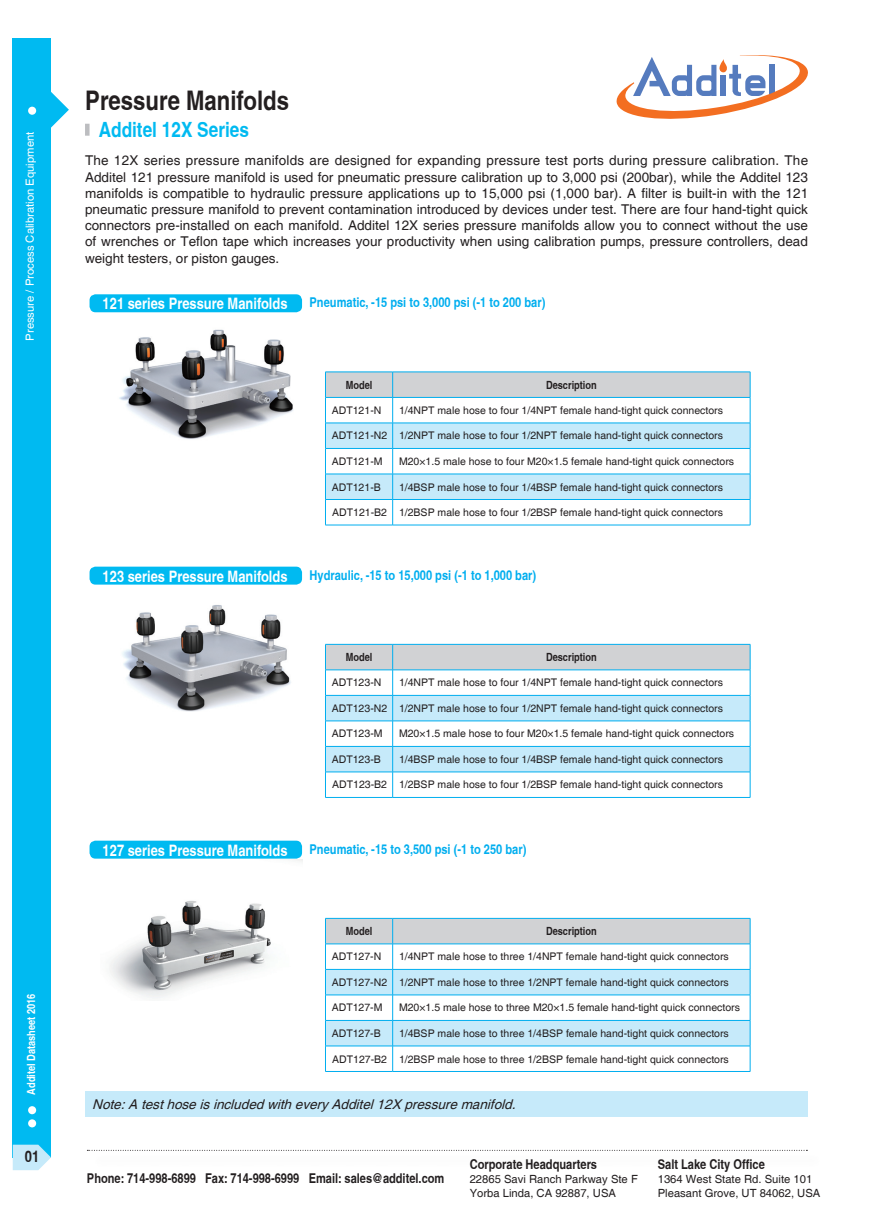
<style>
.page{position:relative;width:893px;height:1212px;background:#fff}
.page>*{position:absolute;margin:0;border:0;box-sizing:border-box;transform-origin:0 0}
.t1{font:700 condensed 27px "Helvetica";color:#231f20}
.t2{font:700 condensed 21px "Helvetica";color:#00baf1}
.t3{font:700 condensed 15.75px "Helvetica";color:#fff}
.t4{font:700 condensed 15.75px "Helvetica";color:#231f20}
.t5{font:13.5px/16.2px "Helvetica";color:#231f20;text-align:justify}
.t6{font:700 condensed 13.5px "Helvetica";color:#00aeef}
.t7{font:700 condensed 13.5px "Helvetica";color:#231f20}
.t8{font:italic 13.5px "Helvetica";color:#231f20}
.t9{font:11.25px/13.5px "Helvetica";color:#231f20}
.t10{font:700 condensed 11.25px "Helvetica";color:#231f20}
.t11{font:11.25px "Helvetica";color:#fff}
.t12{font:700 condensed 11.25px "Helvetica";color:#fff}
.t13{font:10.5px "Helvetica";color:#231f20}
</style>
<div class="page">
<div style="left:13px;top:38px;width:38px;height:1119px;background:#00baf1"></div>
<svg style="left:51px;top:92px;width:18px;height:36px"></svg>
<svg style="left:616px;top:55px;width:192px;height:64px"></svg>
<div style="left:28px;top:107px;width:8px;height:8px;background:#fff;border-radius:50%"></div>
<div style="left:28px;top:1119px;width:8px;height:8px;background:#fff;border-radius:50%"></div>
<div style="left:28px;top:1106px;width:8px;height:8px;background:#fff;border-radius:50%"></div>
<svg style="left:13px;top:1145px;width:38px;height:25px"></svg>
<svg style="left:87px;top:1150px;width:720px;height:1px"></svg>
<svg style="left:325px;top:372px;width:426px;height:153px"></svg>
<hr style="left:325px;top:525px;width:68px;height:1px;background:#00aeef">
<hr style="left:393px;top:525px;width:357px;height:1px;background:#00aeef">
<svg style="left:325px;top:644px;width:426px;height:153px"></svg>
<hr style="left:325px;top:797px;width:68px;height:1px;background:#00aeef">
<hr style="left:393px;top:797px;width:357px;height:1px;background:#00aeef">
<div style="left:85px;top:1091px;width:723px;height:26px;background:#c6eafa"></div>
<div style="left:90px;top:294px;width:212px;height:18px;background:#00baf1;border-radius:6px"></div>
<div style="left:90px;top:567px;width:212px;height:18px;background:#00baf1;border-radius:6px"></div>
<div style="left:85px;top:124px;width:5px;height:12px;background:#bcbdc0"></div>
<img style="left:119px;top:329px;width:174px;height:110px">
<img style="left:122px;top:605px;width:169px;height:107px">
<svg style="left:325px;top:918px;width:426px;height:153px"></svg>
<hr style="left:325px;top:1071px;width:68px;height:1px;background:#00aeef">
<hr style="left:393px;top:1071px;width:357px;height:1px;background:#00aeef">
<div style="left:90px;top:841px;width:212px;height:18px;background:#00baf1;border-radius:6px"></div>
<img style="left:109px;top:859px;width:193px;height:140px">
<p class="t11" style="left:23px;top:341px;width:210px;rotate:-90deg">Pressure / Process Calibration Equipment</p>
<p class="t12" style="left:24px;top:1095px;width:102px;rotate:-90deg">Additel Datasheet 2016</p>
<h3 class="t4" style="left:25px;top:1147px;width:16px">01</h3>
<h1 class="t1" style="left:85px;top:84px;width:205px">Pressure Manifolds</h1>
<h2 class="t2" style="left:99px;top:117px;width:152px">Additel 12X Series</h2>
<p class="t5" style="left:85px;top:153px;width:725px">The 12X series pressure manifolds are designed for expanding pressure test ports during pressure calibration. The Additel 121 pressure manifold is used for pneumatic pressure calibration up to 3,000 psi (200bar), while the Additel 123 manifolds is compatible to hydraulic pressure applications up to 15,000 psi (1,000 bar). A filter is built-in with the 121 pneumatic pressure manifold to prevent contamination introduced by devices under test. There are four hand-tight quick connectors pre-installed on each manifold. Additel 12X series pressure manifolds allow you to connect without the use of wrenches or Teflon tape which increases your productivity when using calibration pumps, pressure controllers, dead weight testers, or piston gauges.</p>
<h3 class="t3" style="left:103px;top:294px;width:186px">121 series Pressure Manifolds</h3>
<p class="t6" style="left:310px;top:294px;width:237px">Pneumatic, -15 psi to 3,000 psi (-1 to 200 bar)</p>
<h3 class="t3" style="left:103px;top:566px;width:186px">123 series Pressure Manifolds</h3>
<p class="t10" style="left:346px;top:378px;width:28px">Model</p>
<p class="t10" style="left:546px;top:378px;width:52px">Description</p>
<p class="t13" style="left:332px;top:404px;width:51px">ADT121-N</p>
<p class="t13" style="left:399px;top:404px;width:325px">1/4NPT male hose to four 1/4NPT female hand-tight quick connectors</p>
<p class="t13" style="left:332px;top:430px;width:393px">ADT121-N2 1/2NPT male hose to four 1/2NPT female hand-tight quick connectors</p>
<p class="t13" style="left:332px;top:455px;width:52px">ADT121-M</p>
<p class="t13" style="left:399px;top:455px;width:337px">M20×1.5 male hose to four M20×1.5 female hand-tight quick connectors</p>
<p class="t13" style="left:332px;top:481px;width:51px">ADT121-B</p>
<p class="t13" style="left:399px;top:481px;width:325px">1/4BSP male hose to four 1/4BSP female hand-tight quick connectors</p>
<p class="t13" style="left:332px;top:506px;width:392px">ADT121-B2 1/2BSP male hose to four 1/2BSP female hand-tight quick connectors</p>
<p class="t6" style="left:310px;top:567px;width:228px">Hydraulic, -15 to 15,000 psi (-1 to 1,000 bar)</p>
<p class="t10" style="left:346px;top:650px;width:28px">Model</p>
<p class="t10" style="left:546px;top:650px;width:52px">Description</p>
<p class="t13" style="left:332px;top:677px;width:51px">ADT123-N</p>
<p class="t13" style="left:399px;top:677px;width:325px">1/4NPT male hose to four 1/4NPT female hand-tight quick connectors</p>
<p class="t13" style="left:332px;top:702px;width:393px">ADT123-N2 1/2NPT male hose to four 1/2NPT female hand-tight quick connectors</p>
<p class="t13" style="left:332px;top:728px;width:52px">ADT123-M</p>
<p class="t13" style="left:399px;top:728px;width:337px">M20×1.5 male hose to four M20×1.5 female hand-tight quick connectors</p>
<p class="t13" style="left:332px;top:753px;width:51px">ADT123-B</p>
<p class="t13" style="left:399px;top:753px;width:325px">1/4BSP male hose to four 1/4BSP female hand-tight quick connectors</p>
<p class="t13" style="left:332px;top:779px;width:392px">ADT123-B2 1/2BSP male hose to four 1/2BSP female hand-tight quick connectors</p>
<h3 class="t3" style="left:103px;top:840px;width:186px">127 series Pressure Manifolds</h3>
<p class="t6" style="left:310px;top:841px;width:218px">Pneumatic, -15 to 3,500 psi (-1 to 250 bar)</p>
<p class="t10" style="left:346px;top:924px;width:28px">Model</p>
<p class="t10" style="left:546px;top:924px;width:52px">Description</p>
<p class="t13" style="left:332px;top:951px;width:51px">ADT127-N</p>
<p class="t13" style="left:399px;top:951px;width:331px">1/4NPT male hose to three 1/4NPT female hand-tight quick connectors</p>
<p class="t13" style="left:332px;top:976px;width:398px">ADT127-N2 1/2NPT male hose to three 1/2NPT female hand-tight quick connectors</p>
<p class="t13" style="left:332px;top:1002px;width:52px">ADT127-M</p>
<p class="t13" style="left:399px;top:1002px;width:342px">M20×1.5 male hose to three M20×1.5 female hand-tight quick connectors</p>
<p class="t13" style="left:332px;top:1027px;width:51px">ADT127-B</p>
<p class="t13" style="left:399px;top:1027px;width:331px">1/4BSP male hose to three 1/4BSP female hand-tight quick connectors</p>
<p class="t13" style="left:332px;top:1053px;width:398px">ADT127-B2 1/2BSP male hose to three 1/2BSP female hand-tight quick connectors</p>
<p class="t8" style="left:92px;top:1096px;width:429px">Note:A testhoseisincludedwitheveryAdditel12X pressuremanifold.</p>
<p class="t7" style="left:87px;top:1170px;width:359px">Phone: 714-998-6899 Fax: 714-998-6999 Email: sales@additel.com</p>
<p class="t7" style="left:470px;top:1156px;width:129px">Corporate Headquarters</p>
<p class="t9" style="left:470px;top:1173px;width:170px">22865 Savi Ranch Parkway Ste F<br>Yorba Linda, CA 92887, USA</p>
<p class="t7" style="left:658px;top:1156px;width:109px">Salt Lake City Office</p>
<p class="t9" style="left:658px;top:1173px;width:164px">1364 West State Rd. Suite 101<br>Pleasant Grove, UT 84062, USA</p>
</div>
